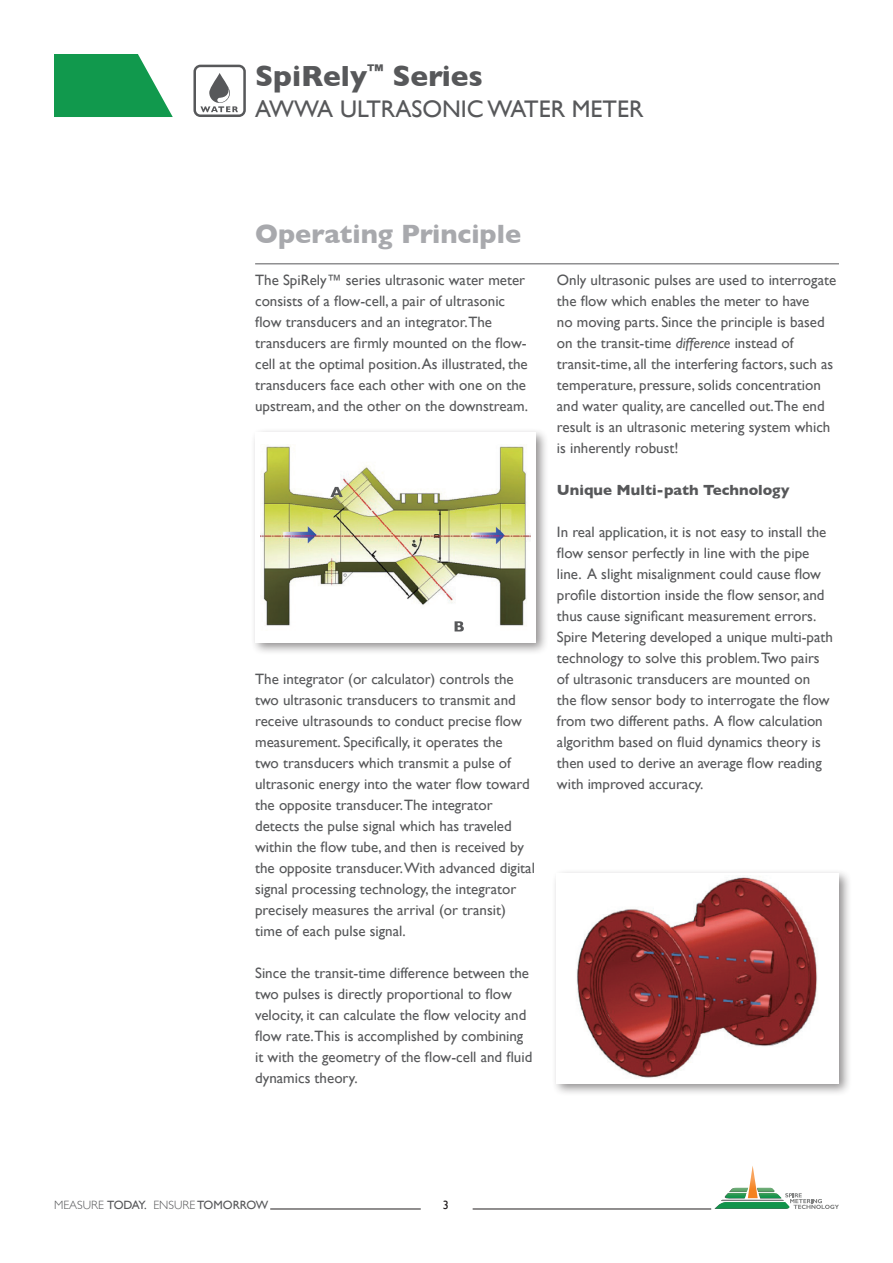
<style>
.page{position:relative;width:893px;height:1263px;background:#fff}
.page>*{position:absolute;margin:0;border:0;box-sizing:border-box;transform-origin:0 0}
.t1{font:700 29.7px "Gill Sans";color:#57585a}
.t2{font:700 27px "Gill Sans";color:#a8a9ad}
.t3{font:24px "Gill Sans";color:#57585a}
.t4{font:15px/21px "Gill Sans";color:#57585a}
.t5{font:700 15px "Gill Sans";color:#57585a}
.t6{font:12px "Gill Sans";letter-spacing:-.04em;color:#57585a}
.t7{font:12px "Gill Sans";color:#231f20}
.s1{font-style:italic}
.s2{font-weight:300}
</style>
<div class="page">
<svg style="left:54px;top:54px;width:119px;height:63px;background:#34a867"></svg>
<svg style="left:193px;top:65px;width:53px;height:52px"></svg>
<svg style="left:714px;top:1166px;width:125px;height:43px"></svg>
<hr style="left:473px;top:1209px;width:238px;height:1px;background:#231f20">
<hr style="left:270px;top:1209px;width:151px;height:1px;background:#231f20">
<div style="left:250px;top:427px;width:300px;height:229px;background:#231f20;opacity:.5"></div>
<div style="left:255px;top:432px;width:281px;height:210px;background:#fff"></div>
<img style="left:261px;top:445px;width:269px;height:187px">
<div style="left:552px;top:868px;width:300px;height:229px;background:#231f20;opacity:.5"></div>
<div style="left:557px;top:873px;width:282px;height:210px;background:#fff"></div>
<img style="left:577px;top:875px;width:241px;height:203px">
<hr style="left:255px;top:264px;width:584px;height:1px;background:#57585a">
<img style="left:638px;top:951px;width:129px;height:54px">
<svg style="left:330px;top:487px;width:13px;height:10px"></svg>
<svg style="left:455px;top:621px;width:9px;height:10px"></svg>
<h1 class="t1" style="left:255px;top:52px;width:229px">SpiRely<sup>™</sup> Series</h1>
<h3 class="t3" style="left:255px;top:95px;width:390px">AWWA ULTRASONIC WATER METER</h3>
<h2 class="t2" style="left:255px;top:212px;width:268px">Operating Principle</h2>
<p class="t4" style="left:255px;top:269px;width:274px">The SpiRely™ series ultrasonic water meter consists of a flow-cell, a pair of ultrasonic flow transducers and an integrator.The transducers are firmly mounted on the flow&shy;cell at the optimal position. As illustrated, the transducers face each other with one on the upstream, and the other on the downstream.</p>
<p class="t4" style="left:255px;top:668px;width:281px">The integrator (or calculator) controls the two ultrasonic transducers to transmit and receive ultrasounds to conduct precise flow measurement. Specifically, it operates the<br>two transducers which transmit a pulse of ultrasonic energy into the water flow toward the opposite transducer.The integrator detects the pulse signal which has traveled within the flow tube, and then is received by the opposite transducer.With advanced digital signal processing technology, the integrator precisely measures the arrival (or transit) time of each pulse signal.</p>
<p class="t4" style="left:255px;top:962px;width:279px">Since the transit-time difference between the two pulses is directly proportional to flow velocity, it can calculate the flow velocity and flow rate.This is accomplished by combining it with the geometry of the flow-cell and fluid dynamics theory.</p>
<p class="t4" style="left:557px;top:269px;width:281px">Only ultrasonic pulses are used to interrogate the flow which enables the meter to have<br>no moving parts. Since the principle is based on the transit-time <span class="s1">difference</span> instead of transit-time, all the interfering factors, such as temperature, pressure, solids concentration and water quality, are cancelled out.The end result is an ultrasonic metering system which is inherently robust!</p>
<p class="t5" style="left:557px;top:478px;width:234px">Unique Multi-path Technology</p>
<p class="t4" style="left:557px;top:521px;width:278px">In real application, it is not easy to install the flow sensor perfectly in line with the pipe line. A slight misalignment could cause flow profile distortion inside the flow sensor, and thus cause significant measurement errors.<br>Spire Metering developed a unique multi-path technology to solve this problem.Two pairs of ultrasonic transducers are mounted on the flow sensor body to interrogate the flow from two different paths. A flow calculation algorithm based on fluid dynamics theory is then used to derive an average flow reading with improved accuracy.</p>
<p class="t6" style="left:54px;top:1198px;width:216px"><span class="s2">MEASURE</span> TODAY. <span class="s2">ENSURE</span> TOMORROW</p>
<p class="t7" style="left:443px;top:1198px;width:7px">3</p>
</div>
